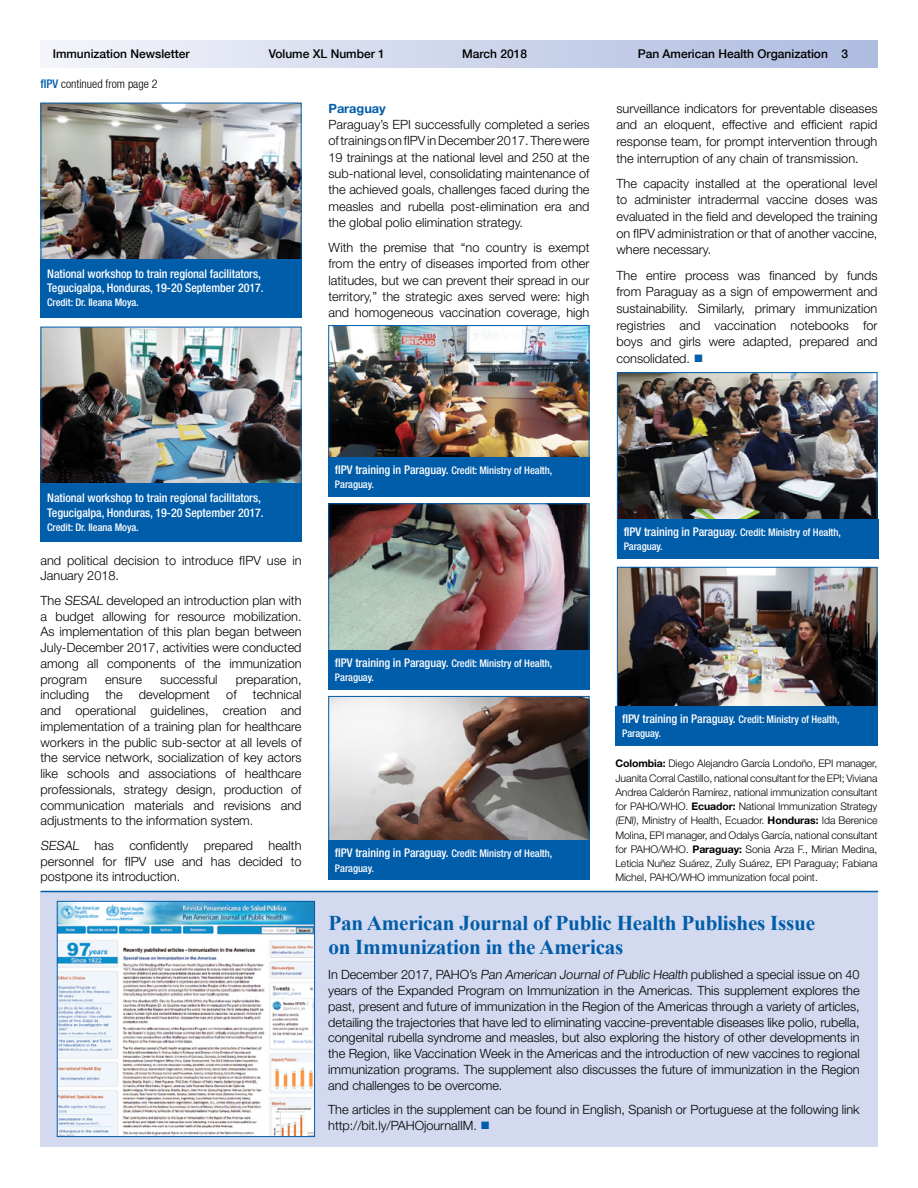
<style>
.page{position:relative;width:918px;height:1188px;background:#fff}
.page>*{position:absolute;margin:0;border:0;box-sizing:border-box;transform-origin:0 0}
.t1{font:700 21px/24px "Times New Roman";letter-spacing:-.01em;color:#005daa}
.t2{font:300 12.75px/15.8px "Helvetica Neue";color:#000;text-align:justify}
.t3{font:700 12.75px "Helvetica Neue";color:#005daa}
.t4{font:500 condensed 12px/14.2px "Helvetica Neue";letter-spacing:-.005em;color:#fff}
.t5{font:500 12px "Helvetica Neue";color:#000}
.t6{font:300 condensed 12px "Helvetica Neue LT";color:#000}
.t7{font:300 10.5px/14.2px "Helvetica Neue";letter-spacing:-.01em;color:#000;text-align:justify}
.t8{font:500 condensed 10.5px/14.2px "Helvetica Neue";letter-spacing:-.005em;color:#fff}
.s1{font-family:"Helvetica Neue";font-weight:500;color:#005daa}
.s2{color:#005daa}
.s3{font-size:12px}
.s4{font-weight:700}
</style>
<div class="page">
<div style="left:40px;top:40px;width:838px;height:28px;background:linear-gradient(to right,#f4f4fa,#adbbdf)"></div>
<div style="left:40px;top:892px;width:838px;height:255px;background:#d3d9ee"></div>
<img style="left:42px;top:105px;width:258px;height:154px">
<div style="left:40px;top:103px;width:262px;height:162px;border:1px solid #005daa"></div>
<div style="left:40px;top:259px;width:262px;height:58px;background:#005daa"></div>
<img style="left:42px;top:329px;width:258px;height:154px">
<div style="left:40px;top:483px;width:262px;height:59px;background:#005daa"></div>
<img style="left:330px;top:327px;width:258px;height:131px">
<div style="left:328px;top:325px;width:262px;height:166px;border:1px solid #005daa"></div>
<div style="left:328px;top:458px;width:262px;height:39px;background:#005daa"></div>
<img style="left:330px;top:505px;width:258px;height:146px">
<div style="left:328px;top:503px;width:262px;height:184px;border:1px solid #005daa"></div>
<div style="left:328px;top:651px;width:262px;height:39px;background:#005daa"></div>
<img style="left:330px;top:698px;width:258px;height:143px">
<div style="left:328px;top:696px;width:262px;height:182px;border:1px solid #005daa"></div>
<div style="left:328px;top:841px;width:262px;height:39px;background:#005daa"></div>
<img style="left:619px;top:569px;width:257px;height:137px">
<div style="left:617px;top:567px;width:261px;height:168px;border:1px solid #005daa"></div>
<div style="left:615px;top:706px;width:263px;height:40px;background:#005daa"></div>
<img style="left:619px;top:374px;width:257px;height:145px">
<div style="left:617px;top:372px;width:261px;height:184px;border:1px solid #005daa"></div>
<div style="left:617px;top:519px;width:262px;height:40px;background:#005daa"></div>
<hr style="left:40px;top:891px;width:838px;height:1px;background:#005daa">
<img style="left:59px;top:903px;width:254px;height:232px">
<div style="left:57px;top:901px;width:258px;height:236px;border:1px solid #005daa"></div>
<p class="t5" style="left:53px;top:44px;width:139px">Immunization Newsletter</p>
<p class="t5" style="left:269px;top:44px;width:118px">Volume XL Number 1</p>
<p class="t5" style="left:462px;top:44px;width:66px">March 2018</p>
<p class="t5" style="left:638px;top:44px;width:212px">Pan American Health Organization 3</p>
<p class="t6" style="left:40px;top:77px;width:119px"><span class="s1">fIPV</span> continued from page 2</p>
<p class="t4" style="left:47px;top:266px;width:218px">National workshop to train regional facilitators,<br>Tegucigalpa, Honduras, 19-20 September 2017.</p>
<p class="t8" style="left:47px;top:295px;width:93px">Credit: Dr. Ileana Moya.</p>
<p class="t3" style="left:328px;top:100px;width:59px">Paraguay</p>
<p class="t2" style="left:328px;top:116px;width:263px;line-height:16.4px">Paraguay’s EPI successfully completed a series of trainings on fIPV in December 2017. There were 19 trainings at the national level and 250 at the sub-national level, consolidating maintenance of the achieved goals, challenges faced during the measles and rubella post-elimination era and the global polio elimination strategy.</p>
<p class="t2" style="left:328px;top:239px;width:263px;line-height:16.4px">With the premise that “no country is exempt from the entry of diseases imported from other latitudes, but we can prevent their spread in our territory,” the strategic axes served were: high and homogeneous vaccination coverage, high</p>
<p class="t2" style="left:616px;top:99px;width:262px;line-height:16.6px">surveillance indicators for preventable diseases and an eloquent, effective and efficient rapid response team, for prompt intervention through the interruption of any chain of transmission.</p>
<p class="t2" style="left:616px;top:175px;width:263px;line-height:16.6px">The capacity installed at the operational level to administer intradermal vaccine doses was evaluated in the field and developed the training on fIPV administration or that of another vaccine, where necessary.</p>
<p class="t2" style="left:616px;top:267px;width:263px;line-height:16.6px">The entire process was financed by funds from Paraguay as a sign of empowerment and sustainability. Similarly, primary immunization registries and vaccination notebooks for boys and girls were adapted, prepared and consolidated. <span class="s2">■</span></p>
<p class="t4" style="left:47px;top:491px;width:218px">National workshop to train regional facilitators,<br>Tegucigalpa, Honduras, 19-20 September 2017.</p>
<p class="t8" style="left:47px;top:520px;width:93px">Credit: Dr. Ileana Moya.</p>
<p class="t2" style="left:40px;top:552px;width:263px">and political decision to introduce fIPV use in<br>January 2018.</p>
<p class="t2" style="left:40px;top:592px;width:263px">The SESAL developed an introduction plan with a budget allowing for resource mobilization.<br>As implementation of this plan began between July-December 2017, activities were conducted among all components of the immunization program</p>
<p class="t2" style="left:105px;top:671px;width:38px">ensure</p>
<p class="t2" style="left:160px;top:671px;width:59px">successful</p>
<p class="t2" style="left:236px;top:671px;width:67px">preparation,</p>
<p class="t2" style="left:41px;top:687px;width:263px;text-indent:212px">technical and operational guidelines, creation and implementation of a training plan for healthcare workers in the public sub-sector at all levels of the service network, socialization of key actors like schools and associations of healthcare professionals, strategy design, production of communication materials and revisions and adjustments to the information system.</p>
<p class="t2" style="left:40px;top:837px;width:263px">SESAL has confidently prepared health personnel for fIPV use and has decided to postpone its introduction.</p>
<p class="t2" style="left:41px;top:687px;width:50px">including</p>
<p class="t2" style="left:105px;top:687px;width:19px">the</p>
<p class="t2" style="left:139px;top:687px;width:73px">development</p>
<p class="t2" style="left:226px;top:687px;width:12px">of</p>
<p class="t8" style="left:335px;top:463px;width:219px"><span class="s3">fIPV training in Paraguay.</span> Credit: Ministry of Health,<br>Paraguay.</p>
<p class="t8" style="left:335px;top:656px;width:219px"><span class="s3">fIPV training in Paraguay.</span> Credit: Ministry of Health,<br>Paraguay.</p>
<p class="t8" style="left:335px;top:846px;width:219px"><span class="s3">fIPV training in Paraguay.</span> Credit: Ministry of Health,<br>Paraguay.</p>
<p class="t8" style="left:624px;top:525px;width:219px"><span class="s3">fIPV training in Paraguay.</span> Credit: Ministry of Health,<br>Paraguay.</p>
<p class="t8" style="left:622px;top:712px;width:219px"><span class="s3">fIPV training in Paraguay.</span> Credit: Ministry of Health,<br>Paraguay.</p>
<p class="t7" style="left:615px;top:756px;width:264px"><span class="s4">Colombia:</span> Diego Alejandro García Londoño, EPI manager, Juanita Corral Castillo, national consultant for the EPI; Viviana Andrea Calderón Ramírez, national immunization consultant for PAHO/WHO. <span class="s4">Ecuador:</span> National Immunization Strategy (ENI), Ministry of Health, Ecuador. <span class="s4">Honduras:</span> Ida Berenice Molina, EPI manager, and Odalys García, national consultant for PAHO/WHO. <span class="s4">Paraguay:</span> Sonia Arza F., Mirian Medina, Leticia Nuñez Suárez, Zully Suárez, EPI Paraguay; Fabiana Michel, PAHO/WHO immunization focal point.</p>
<h1 class="t1" style="left:328px;top:911px;width:488px">Pan American Journal of Public Health Publishes Issue on Immunization in the Americas</h1>
<p class="t2" style="left:328px;top:967px;width:533px">In December 2017, PAHO’s Pan American Journal of Public Health published a special issue on 40 years of the Expanded Program on Immunization in the Americas. This supplement explores the past, present and future of immunization in the Region of the Americas through a variety of articles, detailing the trajectories that have led to eliminating vaccine-preventable diseases like polio, rubella, congenital rubella syndrome and measles, but also exploring the history of other developments in the Region, like Vaccination Week in the Americas and the introduction of new vaccines to regional immunization programs. The supplement also discusses the future of immunization in the Region and challenges to be overcome.</p>
<p class="t2" style="left:328px;top:1101px;width:533px">The articles in the supplement can be found in English, Spanish or Portuguese at the following link http://bit.ly/PAHOjournalIM. <span class="s2">■</span></p>
</div>
